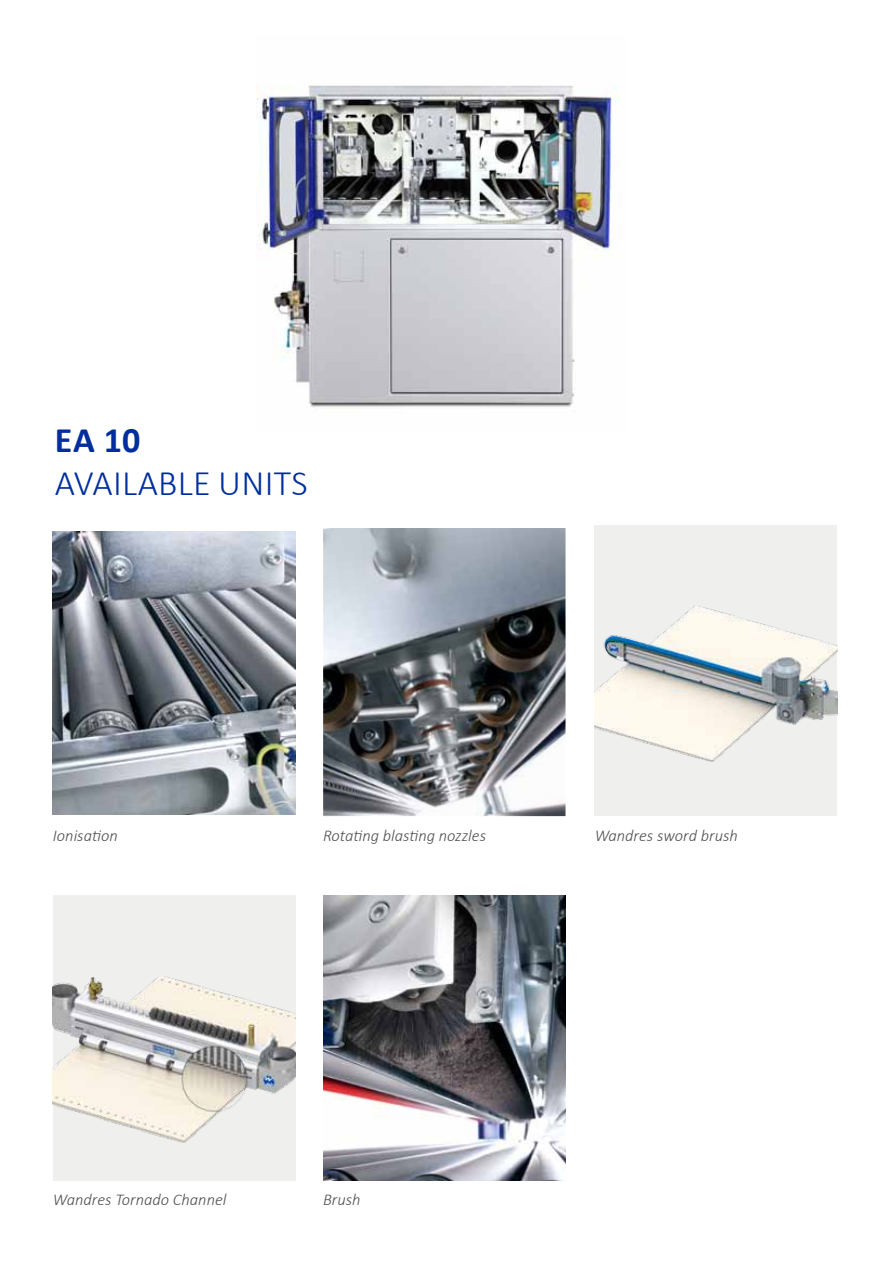
<style>
.page{position:relative;width:893px;height:1263px;background:#fff}
.page>*{position:absolute;margin:0;border:0;box-sizing:border-box;transform-origin:0 0}
.t1{font:300 36px "Calibri";letter-spacing:.01em;color:#002f9d}
.t2{font:700 36px "Calibri";color:#002f9d}
.t3{font:italic 300 16.5px "Calibri";color:#504f53}
</style>
<div class="page">
<img style="left:257px;top:85px;width:362px;height:322px">
<img style="left:53px;top:531px;width:242px;height:283px">
<img style="left:323px;top:528px;width:242px;height:288px">
<img style="left:323px;top:895px;width:242px;height:285px">
<div style="left:595px;top:525px;width:242px;height:291px;background:#efefee"></div>
<img style="left:595px;top:606px;width:242px;height:155px">
<div style="left:53px;top:895px;width:242px;height:286px;background:#efefee"></div>
<img style="left:53px;top:976px;width:242px;height:167px">
<h1 class="t2" style="left:55px;top:417px;width:87px">EA 10</h1>
<h1 class="t1" style="left:55px;top:461px;width:255px">AVAILABLE UNITS</h1>
<p class="t3" style="left:53px;top:825px;width:66px">Ionisation</p>
<p class="t3" style="left:323px;top:825px;width:164px">Rotating blasting nozzles</p>
<p class="t3" style="left:595px;top:825px;width:145px">Wandres sword brush</p>
<p class="t3" style="left:53px;top:1190px;width:175px">Wandres Tornado Channel</p>
<p class="t3" style="left:323px;top:1190px;width:39px">Brush</p>
</div>
